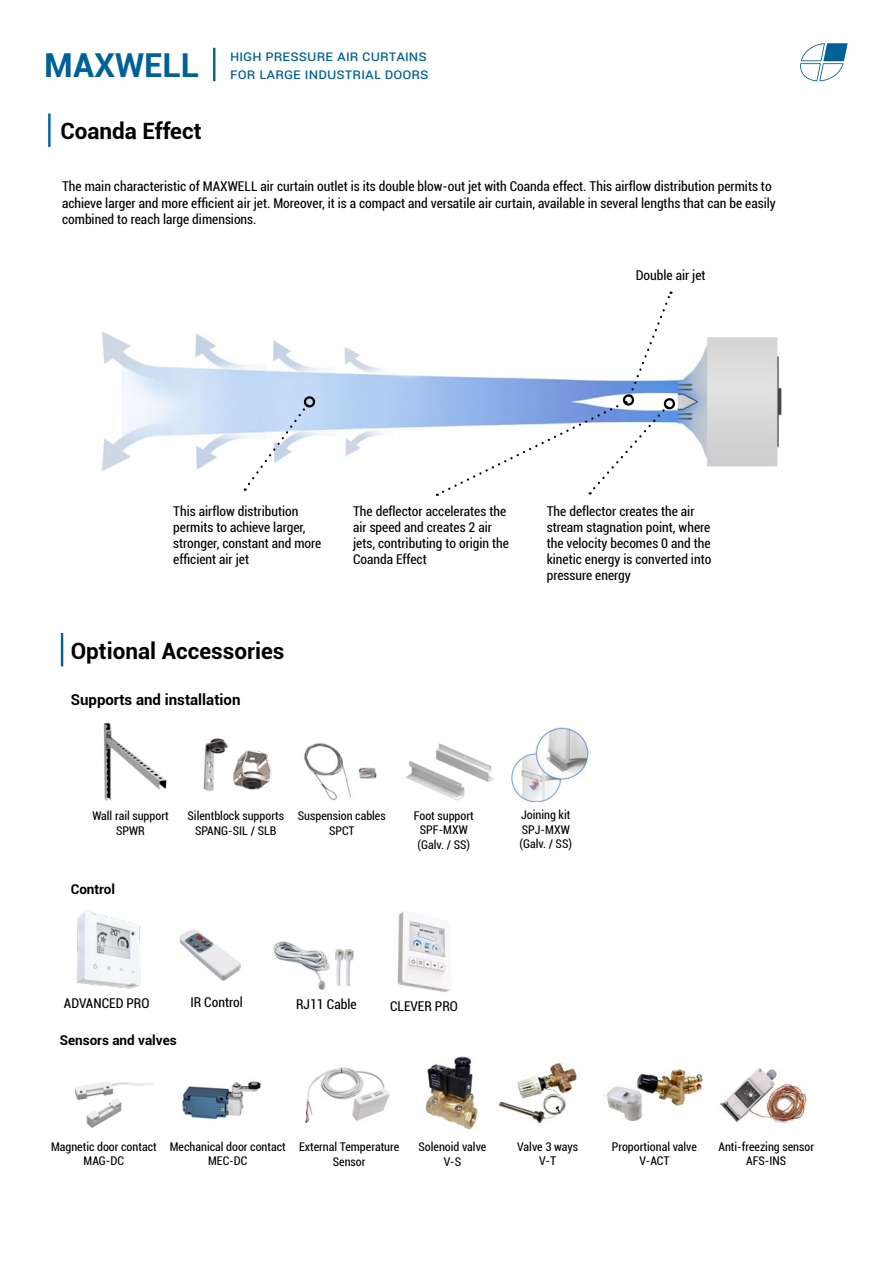
<style>
.page{position:relative;width:893px;height:1263px;background:#fff}
.page>*{position:absolute;margin:0;border:0;box-sizing:border-box;transform-origin:0 0}
.t1{font:700 33px "Roboto";color:#006098}
.t2{font:700 22.5px "Roboto";color:#000}
.t3{font:15px/18px "Roboto";color:#006098}
.t4{font:700 15px "Roboto";color:#000}
.t5{font:condensed 13.5px/16.5px "Roboto";color:#000}
.t6{font:condensed 13.5px/16.2px "Roboto";color:#000101}
.t7{font:700 13.5px "Roboto";color:#000}
.t8{font:condensed 12px/14.4px "Roboto";color:#000;text-align:center}
</style>
<div class="page">
<svg style="left:800px;top:43px;width:48px;height:38px"></svg>
<hr style="left:61px;top:633px;width:2px;height:33px;background:#006098">
<img style="left:305px;top:1067px;width:85px;height:56px">
<img style="left:720px;top:1067px;width:87px;height:56px">
<img style="left:74px;top:1081px;width:79px;height:47px">
<img style="left:182px;top:1081px;width:79px;height:39px">
<img style="left:425px;top:1056px;width:53px;height:74px">
<img style="left:498px;top:1063px;width:79px;height:60px">
<img style="left:604px;top:1068px;width:100px;height:54px">
<img style="left:511px;top:727px;width:78px;height:74px">
<img style="left:103px;top:722px;width:64px;height:79px">
<img style="left:203px;top:738px;width:24px;height:53px">
<img style="left:226px;top:745px;width:46px;height:46px">
<img style="left:303px;top:742px;width:74px;height:59px">
<img style="left:405px;top:743px;width:90px;height:58px">
<hr style="left:48px;top:113px;width:3px;height:34px;background:#006098">
<hr style="left:213px;top:48px;width:2px;height:33px;background:#006098">
<img style="left:102px;top:331px;width:680px;height:164px">
<svg style="left:245px;top:395px;width:73px;height:96px"></svg>
<svg style="left:437px;top:292px;width:240px;height:204px"></svg>
<img style="left:179px;top:930px;width:62px;height:50px">
<img style="left:273px;top:941px;width:57px;height:49px">
<img style="left:335px;top:949px;width:19px;height:37px">
<img style="left:76px;top:910px;width:65px;height:79px">
<img style="left:397px;top:911px;width:53px;height:82px">
<h1 class="t1" style="left:44px;top:42px;width:157px">MAXWELL</h1>
<p class="t3" style="left:230px;top:46px;width:198px">High Pressure Air Curtains<br>For LARGE</p>
<p class="t3" style="left:305px;top:64px;width:31px">INDUSTRI</p>
<p class="t3" style="left:365px;top:64px;width:38px">AL DOORS</p>
<h2 class="t2" style="left:60px;top:115px;width:143px">Coanda Effect</h2>
<p class="t5" style="left:62px;top:178px;width:715px">The main characteristic of MAXWELL air curtain outlet is its double blow-out jet with Coanda effect. This airflow distribution permits to achieve larger and more efficient air jet. Moreover, it is a compact and versatile air curtain, available in several lengths that can be easily combined to reach large dimensions.</p>
<p class="t6" style="left:636px;top:266px;width:71px">Double air jet</p>
<p class="t6" style="left:173px;top:502px;width:150px">This airflow distribution permits to achieve larger, stronger, constant and more efficient air jet</p>
<p class="t6" style="left:353px;top:502px;width:157px">The deflector accelerates the air speed and creates 2 air jets, contributing to origin the<br>Coanda Effect</p>
<p class="t6" style="left:547px;top:502px;width:166px">The deflector creates the air stream stagnation point, where the velocity becomes 0 and the kinetic energy is converted into pressure energy</p>
<h2 class="t2" style="left:71px;top:635px;width:215px">Optional Accessories</h2>
<p class="t4" style="left:71px;top:689px;width:171px">Supports and installation</p>
<p class="t8" style="left:92px;top:808px;width:78px">Wall rail support<br>SPWR</p>
<p class="t8" style="left:188px;top:808px;width:98px">Silentblock supports<br>SPANG-SIL / SLB</p>
<p class="t8" style="left:298px;top:808px;width:89px">Suspension cables<br>SPCT</p>
<p class="t7" style="left:71px;top:880px;width:46px">Control</p>
<p class="t8" style="left:414px;top:808px;width:62px">Foot support<br>SPF-MXW (Galv. / SS)</p>
<p class="t8" style="left:519px;top:808px;width:54px;text-align:left">Joining kit<br>SPJ-MXW (Galv. / SS)</p>
<p class="t5" style="left:64px;top:995px;width:87px">ADVANCED PRO</p>
<p class="t5" style="left:190px;top:994px;width:54px">IR Control</p>
<p class="t5" style="left:296px;top:995px;width:62px">RJ11 Cable</p>
<p class="t5" style="left:390px;top:997px;width:69px">CLEVER PRO</p>
<p class="t7" style="left:60px;top:1030px;width:119px">Sensors and valves</p>
<p class="t8" style="left:51px;top:1139px;width:107px">Magnetic door contact<br>MAG-DC</p>
<p class="t8" style="left:170px;top:1139px;width:117px">Mechanical door contact<br>MEC-DC</p>
<p class="t8" style="left:418px;top:1139px;width:69px">Solenoid valve<br>V-S</p>
<p class="t8" style="left:517px;top:1139px;width:62px">Valve 3 ways<br>V-T</p>
<p class="t8" style="left:612px;top:1139px;width:87px">Proportional valve<br>V-ACT</p>
<p class="t8" style="left:299px;top:1139px;width:102px">External Temperature<br>Sensor</p>
<p class="t8" style="left:718px;top:1139px;width:97px">Anti-freezing sensor<br>AFS-INS</p>
</div>
